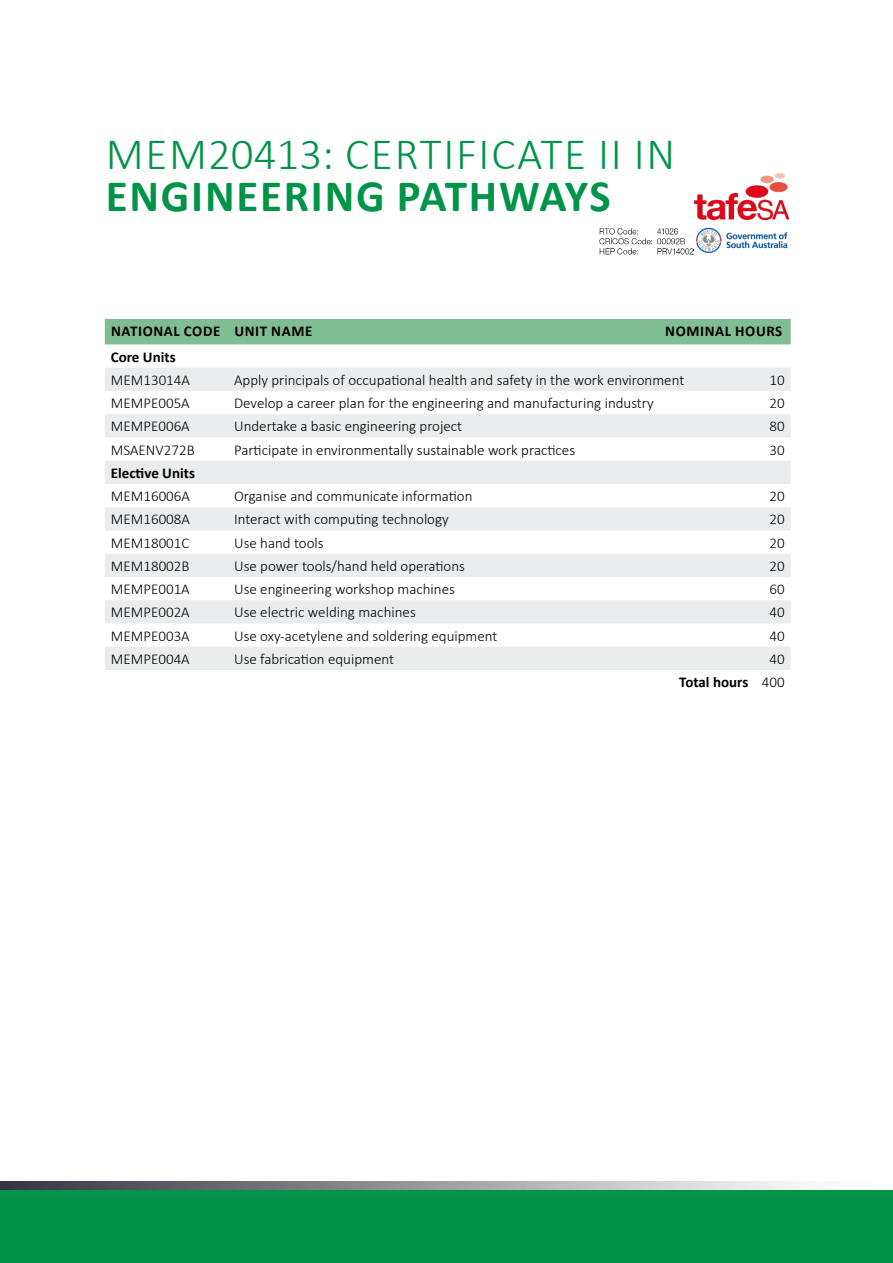
<style>
.page{position:relative;width:893px;height:1263px;background:#fff}
.page>*{position:absolute;margin:0;border:0;box-sizing:border-box;transform-origin:0 0}
.t1{font:300 45px "Calibri";letter-spacing:.04em;color:#009448}
.t2{font:700 45px "Calibri";letter-spacing:.04em;color:#009448}
.t3{font:300 15px "Calibri";color:#000}
.t4{font:700 15px/23.2px "Calibri";letter-spacing:.015em;color:#000;text-align:right}
.t5{font:700 15px "Calibri";letter-spacing:.04em;color:#000}
.s1{font-weight:300}
</style>
<div class="page">
<div style="left:0;top:1190px;width:893px;height:73px;background:#009448"></div>
<svg style="left:0;top:1181px;width:799px;height:9px;background:#93959a"></svg>
<img style="left:695px;top:173px;width:95px;height:80px">
<img style="left:599px;top:228px;width:94px;height:27px">
<div style="left:105px;top:319px;width:686px;height:25px;background:#80bd92"></div>
<svg style="left:105px;top:368px;width:686px;height:302px;fill:#ebeced"></svg>
<h1 class="t1" style="left:106px;top:126px;width:571px">MEM20413: CERTIFICATE II IN</h1>
<h1 class="t2" style="left:106px;top:164px;width:506px">ENGINEERING PATHWAYS</h1>
<p class="t5" style="left:111px;top:321px;width:203px">NATIONAL CODE UNIT NAME</p>
<p class="t5" style="left:665px;top:321px;width:119px">NOMINAL HOURS</p>
<p class="t4" style="left:111px;top:345px;width:66px">Core Units</p>
<p class="t3" style="left:111px;top:371px;width:81px">MEM13014A</p>
<p class="t3" style="left:234px;top:371px;width:452px">Apply principals of occupational health and safety in the work environment</p>
<p class="t3" style="left:769px;top:371px;width:17px">10</p>
<p class="t3" style="left:111px;top:394px;width:80px">MEMPE005A</p>
<p class="t3" style="left:234px;top:394px;width:421px">Develop a career plan for the engineering and manufacturing industry</p>
<p class="t3" style="left:769px;top:394px;width:17px">20</p>
<p class="t3" style="left:111px;top:417px;width:80px">MEMPE006A</p>
<p class="t3" style="left:234px;top:417px;width:230px">Undertake a basic engineering project</p>
<p class="t3" style="left:769px;top:417px;width:17px">80</p>
<p class="t3" style="left:111px;top:440px;width:85px">MSAENV272B</p>
<p class="t3" style="left:234px;top:440px;width:343px">Participate in environmentally sustainable work practices</p>
<p class="t3" style="left:769px;top:440px;width:17px">30</p>
<p class="t4" style="left:111px;top:461px;width:86px">Elective Units</p>
<p class="t3" style="left:111px;top:487px;width:81px">MEM16006A</p>
<p class="t3" style="left:234px;top:487px;width:240px">Organise and communicate information</p>
<p class="t3" style="left:769px;top:487px;width:17px">20</p>
<p class="t3" style="left:111px;top:510px;width:81px">MEM16008A</p>
<p class="t3" style="left:234px;top:510px;width:216px">Interact with computing technology</p>
<p class="t3" style="left:769px;top:510px;width:17px">20</p>
<p class="t3" style="left:111px;top:533px;width:80px">MEM18001C</p>
<p class="t3" style="left:234px;top:533px;width:91px">Use hand tools</p>
<p class="t3" style="left:769px;top:533px;width:17px">20</p>
<p class="t3" style="left:111px;top:557px;width:80px">MEM18002B</p>
<p class="t3" style="left:234px;top:557px;width:232px">Use power tools/hand held operations</p>
<p class="t3" style="left:769px;top:557px;width:17px">20</p>
<p class="t3" style="left:111px;top:580px;width:80px">MEMPE001A</p>
<p class="t3" style="left:234px;top:580px;width:222px">Use engineering workshop machines</p>
<p class="t3" style="left:769px;top:580px;width:17px">60</p>
<p class="t3" style="left:111px;top:603px;width:80px">MEMPE002A</p>
<p class="t3" style="left:234px;top:603px;width:183px">Use electric welding machines</p>
<p class="t3" style="left:769px;top:603px;width:17px">40</p>
<p class="t3" style="left:111px;top:626px;width:80px">MEMPE003A</p>
<p class="t3" style="left:234px;top:626px;width:265px">Use oxy-acetylene and soldering equipment</p>
<p class="t3" style="left:769px;top:626px;width:17px">40</p>
<p class="t3" style="left:111px;top:650px;width:80px">MEMPE004A</p>
<p class="t3" style="left:234px;top:650px;width:161px">Use fabrication equipment</p>
<p class="t4" style="left:679px;top:647px;width:107px"><span class="s1">40<br></span>Total hours <span class="s1">400</span></p>
</div>
